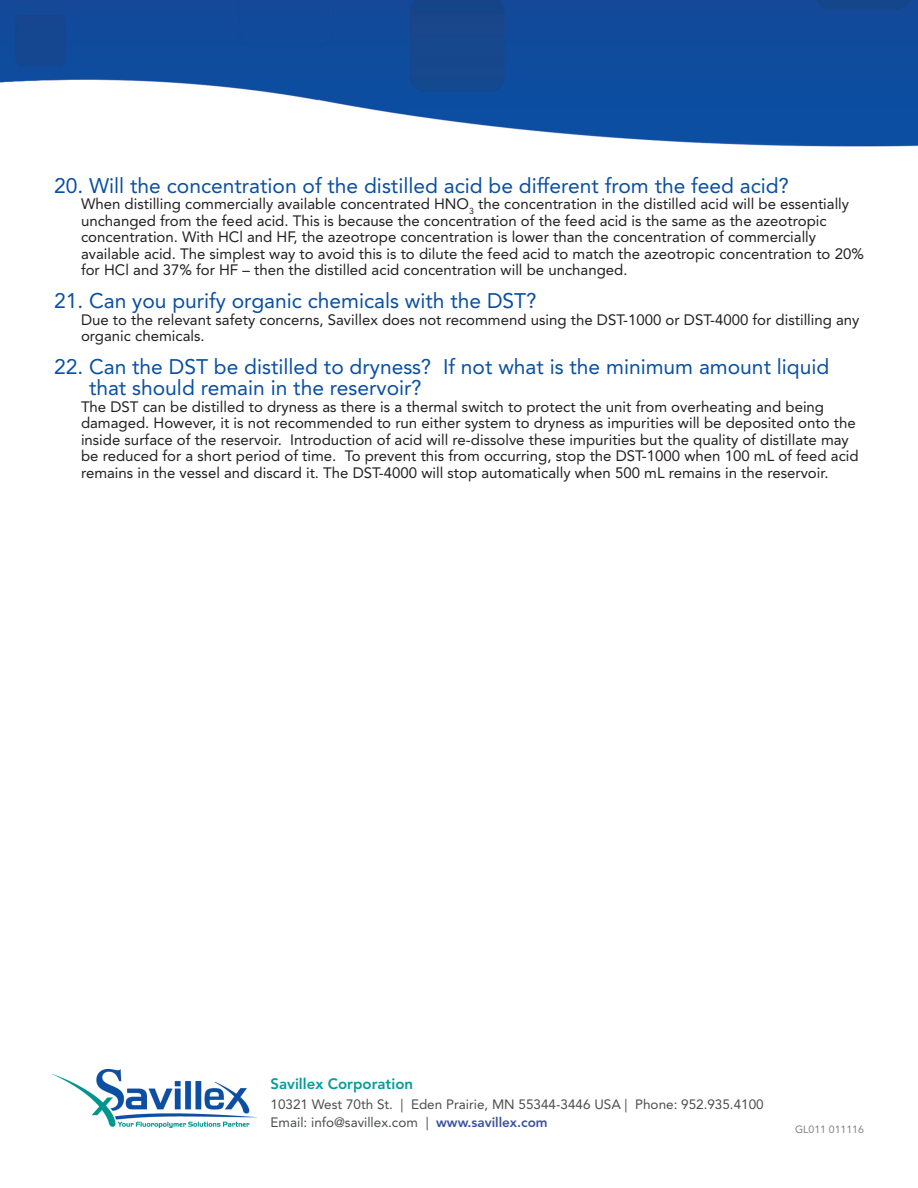
<style>
.page{position:relative;width:918px;height:1188px;background:#fff}
.page>*{position:absolute;margin:0;border:0;box-sizing:border-box;transform-origin:0 0}
.t1{font:21px "Avenir LT Std";color:#0a4fa2}
.t2{font:15px/16.5px "Avenir LT Std";color:#231f20}
.t3{font:800 15px "Avenir LT Std";color:#009d9c}
.t4{font:13.5px "Avenir LT Std";color:#4b4c4d}
.t5{font:10.5px "Avenir LT Std";color:#808285}
.s1{font-weight:800;color:#3d529f}
</style>
<div class="page">
<img style="left:0;top:0;width:918px;height:1128px">
<img style="left:53px;top:1069px;width:203px;height:58px">
<p class="t1" style="left:54px;top:174px;width:736px">20. Will the concentration of the distilled acid be different from the feed acid?</p>
<p class="t2" style="left:81px;top:196px;width:784px">When distilling commercially available concentrated HNO<sub>3</sub> the concentration in the distilled acid will be essentially unchanged from the feed acid. This is because the concentration of the feed acid is the same as the azeotropic concentration. With HCl and HF, the azeotrope concentration is lower than the concentration of commercially available acid. The simplest way to avoid this is to dilute the feed acid to match the azeotropic concentration to 20% for HCl and 37% for HF – then the distilled acid concentration will be unchanged.</p>
<p class="t1" style="left:54px;top:289px;width:484px">21. Can you purify organic chemicals with the DST?</p>
<p class="t2" style="left:81px;top:312px;width:780px">Due to the relevant safety concerns, Savillex does not recommend using the DST-1000 or DST-4000 for distilling any organic chemicals.</p>
<p class="t1" style="left:54px;top:355px;width:777px">22. Can the DST be distilled to dryness? If not what is the minimum amount liquid</p>
<p class="t1" style="left:89px;top:376px;width:334px">that should remain in the reservoir?</p>
<p class="t2" style="left:81px;top:399px;width:779px">The DST can be distilled to dryness as there is a thermal switch to protect the unit from overheating and being damaged. However, it is not recommended to run either system to dryness as impurities will be deposited onto the inside surface of the reservoir. Introduction of acid will re-dissolve these impurities but the quality of distillate may be reduced for a short period of time. To prevent this from occurring, stop the DST-1000 when 100 mL of feed acid remains in the vessel and discard it. The DST-4000 will stop automatically when 500 mL remains in the reservoir.</p>
<p class="t3" style="left:271px;top:1075px;width:144px">Savillex Corporation</p>
<p class="t4" style="left:271px;top:1096px;width:495px">10321 West 70th St. | Eden Prairie, MN 55344-3446 USA | Phone: 952.935.4100</p>
<p class="t4" style="left:271px;top:1114px;width:279px">Email: info@savillex.com | <span class="s1">www.savillex.com</span></p>
<p class="t5" style="left:795px;top:1123px;width:70px">GL011 011116</p>
</div>
